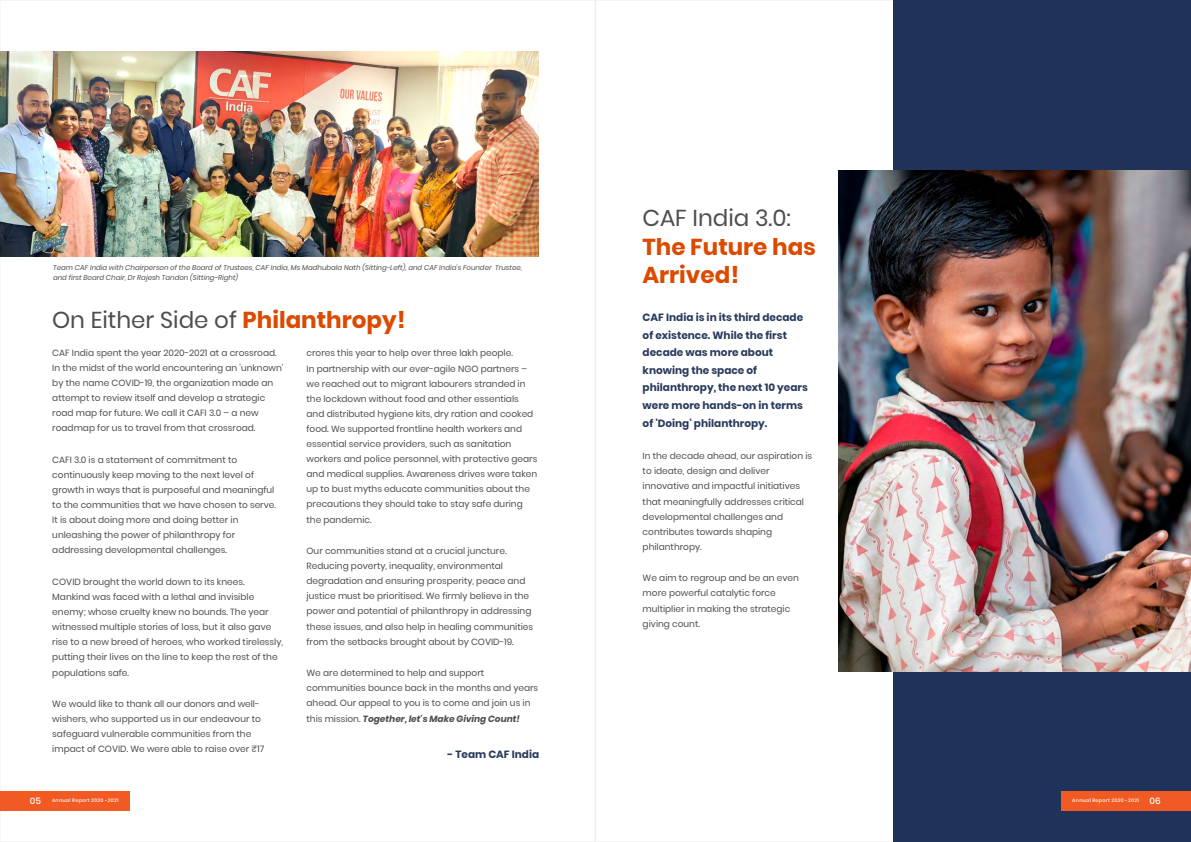
<style>
.page{position:relative;width:1191px;height:842px;background:#fff}
.page>*{position:absolute;margin:0;border:0;box-sizing:border-box;transform-origin:0 0}
.t1{font:23px "Poppins";color:#4e4e4d}
.t2{font:700 23px/28.4px "Poppins";color:#dc4a00}
.t3{font:700 10.5px/17.6px "Poppins";color:#2b3b5e}
.t4{font:9px/15.1px "Poppins";color:#4e4e4d}
.t5{font:italic 7px/10.5px "Poppins";color:#4e4e4d}
.t6{font:500 4.8px "Poppins";letter-spacing:.06em;color:#fff}
.s1{font-weight:700;color:#dc4a00}
.s2{font-weight:700;font-style:italic}
.s3{font-size:9px}
</style>
<div class="page">
<img style="left:0;top:51px;width:538px;height:205px">
<div style="left:0;top:791px;width:129px;height:20px;background:#f15a22"></div>
<div style="left:893px;top:0;width:297px;height:842px;background:#1f335a"></div>
<img style="left:838px;top:170px;width:352px;height:502px">
<div style="left:1061px;top:791px;width:129px;height:20px;background:#f15a22"></div>
<p class="t5" style="left:53px;top:262px;width:470px">Team CAF India with Chairperson of the Board of Trustees, CAF India, Ms Madhubala Nath (Sitting-Left), and CAF India's Founder Trustee, and first Board Chair, Dr Rajesh Tandon (Sitting-Right)</p>
<h1 class="t1" style="left:52px;top:303px;width:355px">On Either Side of <span class="s1">Philanthropy!</span></h1>
<p class="t4" style="left:52px;top:345px;width:233px">CAF India spent the year 2020-2021 at a crossroad.<br>In the midst of the world encountering an 'unknown' by the name COVID-19, the organization made an attempt to review itself and develop a strategic road map for future. We call it CAFI 3.0 – a new roadmap for us to travel from that crossroad.</p>
<p class="t4" style="left:52px;top:452px;width:225px">CAFI 3.0 is a statement of commitment to continuously keep moving to the next level of growth in ways that is purposeful and meaningful to the communities that we have chosen to serve.<br>It is about doing more and doing better in unleashing the power of philanthropy for addressing developmental challenges.</p>
<p class="t4" style="left:52px;top:574px;width:232px">COVID brought the world down to its knees.<br>Mankind was faced with a lethal and invisible enemy; whose cruelty knew no bounds. The year witnessed multiple stories of loss, but it also gave rise to a new breed of heroes, who worked tirelessly, putting their lives on the line to keep the rest of the populations safe.</p>
<p class="t4" style="left:52px;top:696px;width:213px">We would like to thank all our donors and well&shy;wishers, who supported us in our endeavour to safeguard vulnerable communities from the impact of COVID. We were able to raise over ₹17</p>
<p class="t4" style="left:306px;top:345px;width:232px">crores this year to help over three lakh people.<br>In partnership with our ever-agile NGO partners – we reached out to migrant labourers stranded in the lockdown without food and other essentials and distributed hygiene kits, dry ration and cooked food. We supported frontline health workers and essential service providers, such as sanitation workers and police personnel, with protective gears and medical supplies. Awareness drives were taken up to bust myths educate communities about the precautions they should take to stay safe during the pandemic.</p>
<p class="t4" style="left:306px;top:543px;width:228px">Our communities stand at a crucial juncture.<br>Reducing poverty, inequality, environmental degradation and ensuring prosperity, peace and justice must be prioritised. We firmly believe in the power and potential of philanthropy in addressing these issues, and also help in healing communities from the setbacks brought about by COVID-19.</p>
<p class="t4" style="left:306px;top:666px;width:233px">We are determined to help and support communities bounce back in the months and years ahead. Our appeal to you is to come and join us in this mission. <span class="s2">Together, let's Make Giving Count!</span></p>
<p class="t3" style="left:447px;top:745px;width:93px">- Team CAF India</p>
<p class="t6" style="left:30px;top:797px;width:90px"><span class="s3">05</span> Annual Report 2020 -2021</p>
<h1 class="t1" style="left:642px;top:202px;width:150px">CAF India 3.0:</h1>
<h1 class="t2" style="left:642px;top:232px;width:175px">The Future has<br>Arrived!</h1>
<p class="t3" style="left:642px;top:309px;width:167px">CAF India is in its third decade of existence. While the first decade was more about knowing the space of philanthropy, the next 10 years were more hands-on in terms of 'Doing' philanthropy.</p>
<p class="t4" style="left:642px;top:449px;width:171px">In the decade ahead, our aspiration is to ideate, design and deliver innovative and impactful initiatives that meaningfully addresses critical developmental challenges and contributes towards shaping philanthropy.</p>
<p class="t4" style="left:642px;top:571px;width:158px">We aim to regroup and be an even more powerful catalytic force multiplier in making the strategic giving count.</p>
<p class="t6" style="left:1072px;top:797px;width:90px">Annual Report 2020 -2021 <span class="s3">06</span></p>
</div>
